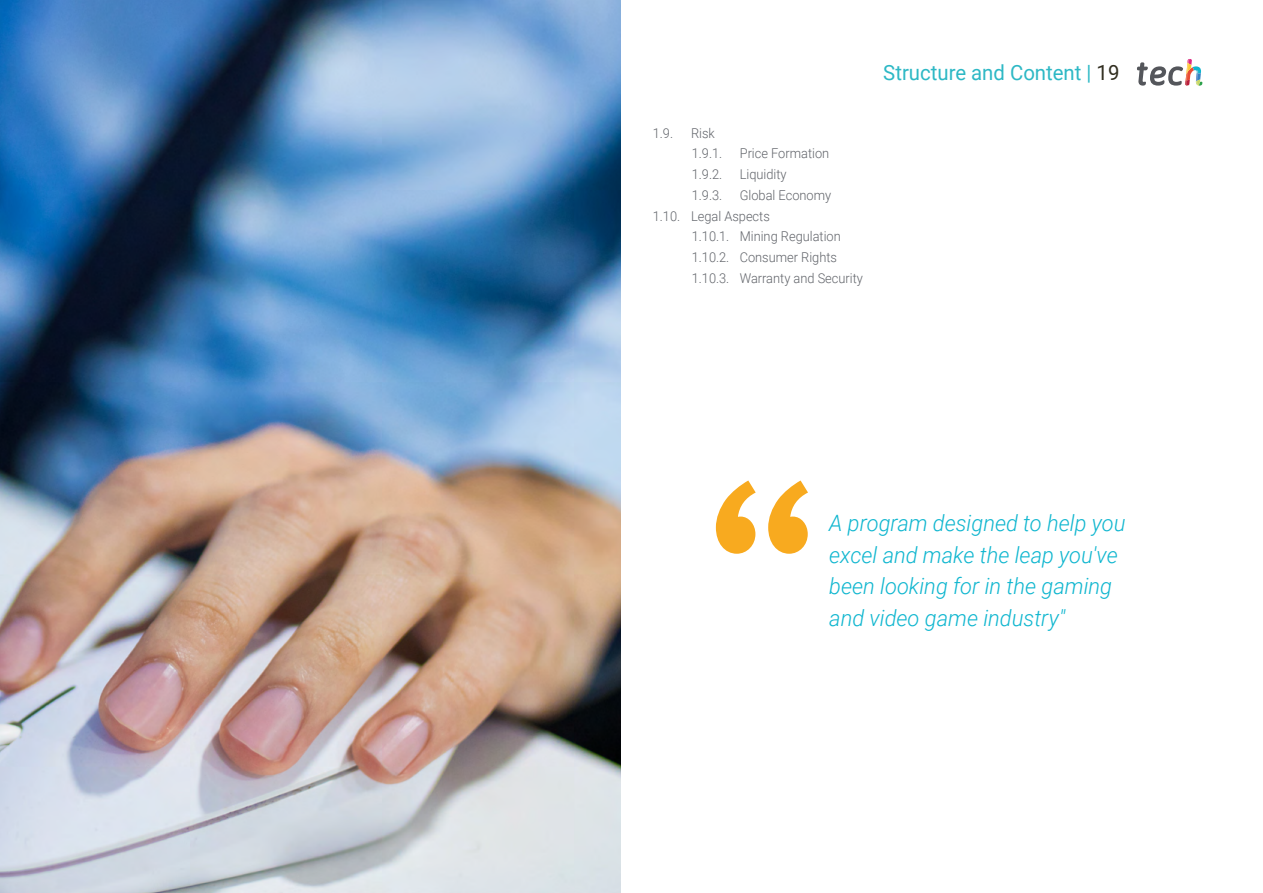
<style>
.page{position:relative;width:1263px;height:893px;background:#fff}
.page>*{position:absolute;margin:0;border:0;box-sizing:border-box;transform-origin:0 0}
.t1{font:italic 300 22.5px/31.5px "Roboto";color:#0fb6cf}
.t2{font:21px "Roboto";color:#2db8c5}
.t3{font:300 13.5px/20.7px "Roboto";color:#61646a;scale:.95 1}
.s1{color:#312e20}
</style>
<div class="page">
<svg style="left:716px;top:480px;width:92px;height:74px"></svg>
<svg style="left:1137px;top:59px;width:65px;height:27px"></svg>
<img style="left:0;top:0;width:621px;height:893px">
<p class="t3" style="left:653px;top:122px;width:23px">1.9.</p>
<p class="t3" style="left:691px;top:122px;width:34px">Risk<br>1.9.1.</p>
<p class="t3" style="left:740px;top:143px;width:96px">Price Formation</p>
<p class="t3" style="left:692px;top:164px;width:34px">1.9.2.</p>
<p class="t3" style="left:740px;top:164px;width:51px">Liquidity</p>
<p class="t3" style="left:692px;top:184px;width:34px">1.9.3.</p>
<p class="t3" style="left:653px;top:184px;width:189px;text-indent:87px">Global Economy<br>1.10. Legal Aspects</p>
<p class="t3" style="left:692px;top:226px;width:182px">1.10.1. Mining Regulation<br>1.10.2. Consumer Rights<br>1.10.3. Warranty and Security</p>
<h2 class="t2" style="left:883px;top:57px;width:238px">Structure and Content | <span class="s1">19</span></h2>
<h1 class="t1" style="left:829px;top:507px;width:298px">A program designed to help you excel and make the leap you've been looking for in the gaming and video game industry"</h1>
</div>
